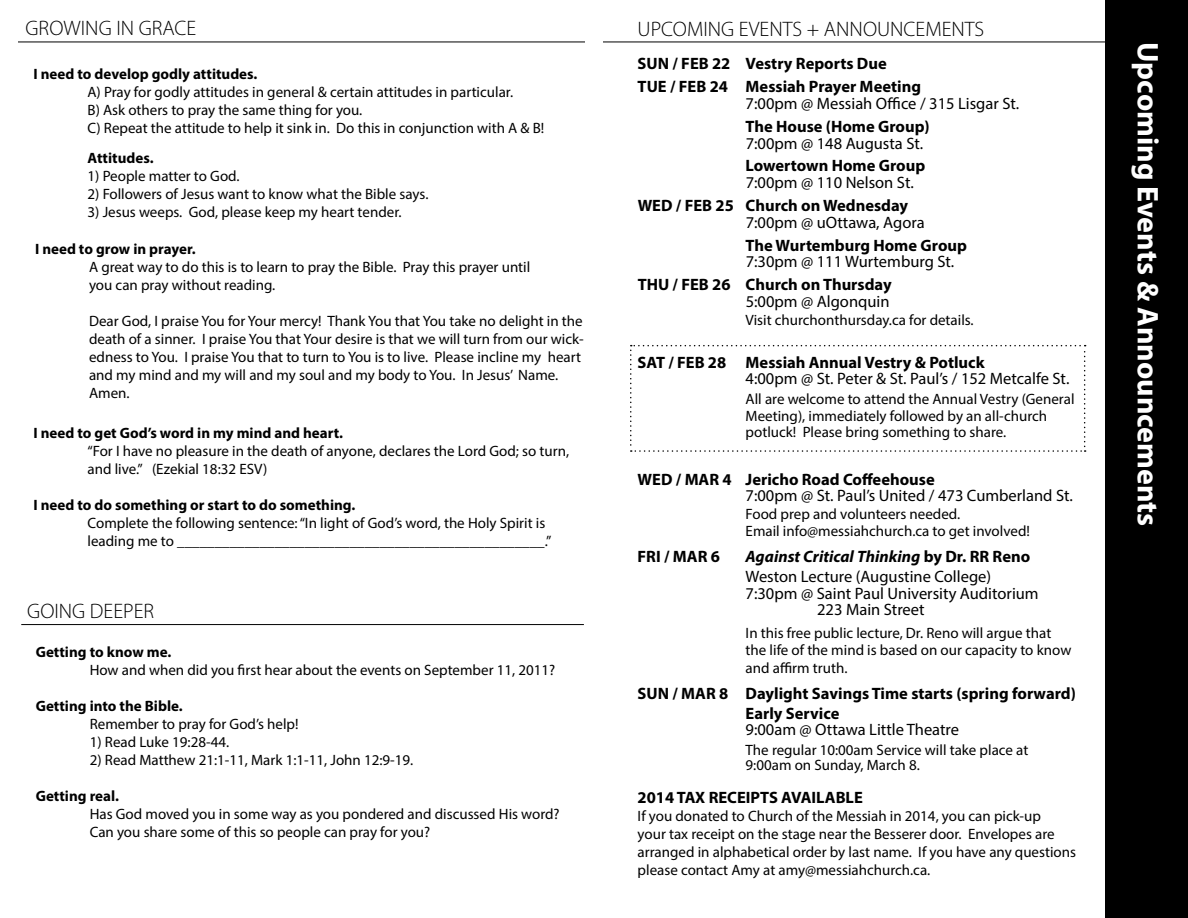
<style>
.page{position:relative;width:1188px;height:918px;background:#fff}
.page>*{position:absolute;margin:0;border:0;box-sizing:border-box;transform-origin:0 0}
.t1{font:700 30px "Myriad Pro";color:#fff}
.t2{font:300 21px "Myriad Pro";color:#000}
.t3{font:16.5px/19.8px "Myriad Pro";color:#000}
.t4{font:700 16.5px/22.8px "Myriad Pro";color:#000}
.t5{font:15px/18px "Myriad Pro";color:#000}
.t6{font:700 15px "Myriad Pro";color:#000}
.s1{font-weight:700;font-style:italic}
.s2{font-weight:700}
</style>
<div class="page">
<div style="left:1105px;top:0;width:83px;height:918px;background:#000"></div>
<hr style="left:18px;top:42px;width:567px;height:1px;background:#000">
<hr style="left:603px;top:42px;width:536px;height:1px;background:#000">
<hr style="left:21px;top:624px;width:563px;height:1px;background:#000">
<svg style="left:630px;top:345px;width:456px;height:107px"></svg>
<h2 class="t2" style="left:26px;top:17px;width:172px">GROWING IN GRACE</h2>
<h2 class="t2" style="left:638px;top:17px;width:348px">UPCOMING EVENTS + ANNOUNCEMENTS</h2>
<p class="t4" style="left:638px;top:52px;width:285px">SUN / FEB 22 Vestry Reports Due<br>TUE / FEB 24 Messiah Prayer Meeting</p>
<p class="t3" style="left:746px;top:93px;width:275px">7:00pm @ Messiah Office / 315 Lisgar St.</p>
<p class="t4" style="left:746px;top:114px;width:185px">The House (Home Group)</p>
<p class="t3" style="left:746px;top:133px;width:179px">7:00pm @ 148 Augusta St.</p>
<p class="t4" style="left:746px;top:154px;width:181px">Lowertown Home Group</p>
<p class="t3" style="left:746px;top:172px;width:170px">7:00pm @ 110 Nelson St.</p>
<p class="t4" style="left:638px;top:193px;width:272px">WED / FEB 25 Church on Wednesday</p>
<p class="t3" style="left:746px;top:212px;width:180px">7:00pm @ uOttawa, Agora</p>
<p class="t4" style="left:746px;top:233px;width:223px">The Wurtemburg Home Group</p>
<p class="t3" style="left:746px;top:252px;width:210px">7:30pm @ 111 Wurtemburg St.</p>
<p class="t4" style="left:638px;top:273px;width:256px">THU / FEB 26 Church on Thursday</p>
<p class="t3" style="left:746px;top:291px;width:145px">5:00pm @ Algonquin</p>
<p class="t5" style="left:746px;top:311px;width:230px">Visit churchonthursday.ca for details.</p>
<p class="t4" style="left:638px;top:350px;width:349px">SAT / FEB 28 Messiah Annual Vestry &amp; Potluck</p>
<p class="t3" style="left:746px;top:369px;width:325px">4:00pm @ St. Peter &amp; St. Paul’s / 152 Metcalfe St.</p>
<p class="t5" style="left:746px;top:391px;width:330px;line-height:16.6px">All are welcome to attend the Annual Vestry (General<br>Meeting), immediately followed by an all-church potluck! Please bring something to share.</p>
<p class="t4" style="left:638px;top:467px;width:299px">WED / MAR 4 Jericho Road Coffeehouse</p>
<p class="t3" style="left:746px;top:486px;width:329px">7:00pm @ St. Paul’s United / 473 Cumberland St.</p>
<p class="t5" style="left:746px;top:506px;width:286px;line-height:16.8px">Food prep and volunteers needed.<br>Email info@messiahchurch.ca to get involved!</p>
<p class="t4" style="left:638px;top:544px;width:84px">FRI / MAR 6</p>
<p class="t3" style="left:746px;top:546px;width:286px"><span class="s1">Against Critical Thinking</span> <span class="s2">by Dr. RR Reno<br></span>Weston Lecture (Augustine College)</p>
<p class="t3" style="left:817px;top:584px;width:223px;line-height:16.8px;text-indent:-71px">7:30pm @ Saint Paul University Auditorium<br>223 Main Street</p>
<p class="t5" style="left:746px;top:625px;width:327px;line-height:16.5px">In this free public lecture, Dr. Reno will argue that the life of the mind is based on our capacity to know</p>
<p class="t5" style="left:746px;top:659px;width:103px">and affirm truth.</p>
<p class="t4" style="left:746px;top:683px;width:332px;line-height:19.8px;text-indent:-108px">SUN / MAR 8 Daylight Savings Time starts (spring forward)<br>Early Service</p>
<p class="t3" style="left:746px;top:720px;width:215px">9:00am @ Ottawa Little Theatre</p>
<p class="t5" style="left:746px;top:742px;width:284px;line-height:15px">The regular 10:00am Service will take place at<br>9:00am on Sunday, March 8.</p>
<p class="t6" style="left:34px;top:64px;width:225px">I need to develop godly attitudes.</p>
<p class="t5" style="left:88px;top:82px;width:458px">A) Pray for godly attitudes in general &amp; certain attitudes in particular.<br>B) Ask others to pray the same thing for you.<br>C) Repeat the attitude to help it sink in. Do this in conjunction with A &amp; B!</p>
<p class="t6" style="left:88px;top:148px;width:68px">Attitudes.</p>
<p class="t5" style="left:88px;top:166px;width:154px">1) People matter to God.</p>
<p class="t5" style="left:88px;top:184px;width:342px">2) Followers of Jesus want to know what the Bible says.</p>
<p class="t5" style="left:88px;top:202px;width:315px">3) Jesus weeps. God, please keep my heart tender.</p>
<p class="t6" style="left:35px;top:239px;width:162px">I need to grow in prayer.</p>
<p class="t5" style="left:89px;top:258px;width:443px">A great way to do this is to learn to pray the Bible. Pray this prayer until you can pray without reading.</p>
<p class="t5" style="left:89px;top:312px;width:496px">Dear God, I praise You for Your mercy! Thank You that You take no delight in the death of a sinner. I praise You that Your desire is that we will turn from our wick&shy;edness to You. I praise You that to turn to You is to live. Please incline my heart and my mind and my will and my soul and my body to You. In Jesus’ Name.<br>Amen.</p>
<p class="t6" style="left:34px;top:423px;width:311px">I need to get God’s word in my mind and heart.</p>
<p class="t5" style="left:88px;top:441px;width:483px">“For I have no pleasure in the death of anyone, declares the Lord God; so turn, and live.” (Ezekial 18:32 ESV)</p>
<p class="t6" style="left:34px;top:495px;width:323px">I need to do something or start to do something.</p>
<p class="t5" style="left:88px;top:514px;width:465px">Complete the following sentence: “In light of God’s word, the Holy Spirit is leading me to _________________________________________________.”</p>
<h2 class="t2" style="left:27px;top:599px;width:128px">GOING DEEPER</h2>
<p class="t6" style="left:36px;top:642px;width:137px">Getting to know me.</p>
<p class="t5" style="left:90px;top:661px;width:467px">How and when did you first hear about the events on September 11, 2011?</p>
<p class="t6" style="left:36px;top:696px;width:148px">Getting into the Bible.</p>
<p class="t5" style="left:90px;top:715px;width:210px">Remember to pray for God’s help!</p>
<p class="t5" style="left:90px;top:733px;width:141px">1) Read Luke 19:28-44.</p>
<p class="t5" style="left:90px;top:751px;width:325px">2) Read Matthew 21:1-11, Mark 1:1-11, John 12:9-19.</p>
<p class="t6" style="left:36px;top:786px;width:85px">Getting real.</p>
<p class="t5" style="left:90px;top:805px;width:471px">Has God moved you in some way as you pondered and discussed His word?<br>Can you share some of this so people can pray for you?</p>
<p class="t4" style="left:638px;top:785px;width:227px">2014 TAX RECEIPTS AVAILABLE</p>
<p class="t5" style="left:638px;top:806px;width:440px">If you donated to Church of the Messiah in 2014, you can pick-up<br>your tax receipt on the stage near the Besserer door. Envelopes are arranged in alphabetical order by last name. If you have any questions please contact Amy at amy@messiahchurch.ca.</p>
<h1 class="t1" style="left:1167px;top:42px;width:486px;rotate:90deg">Upcoming Events &amp; Announcements</h1>
</div>
